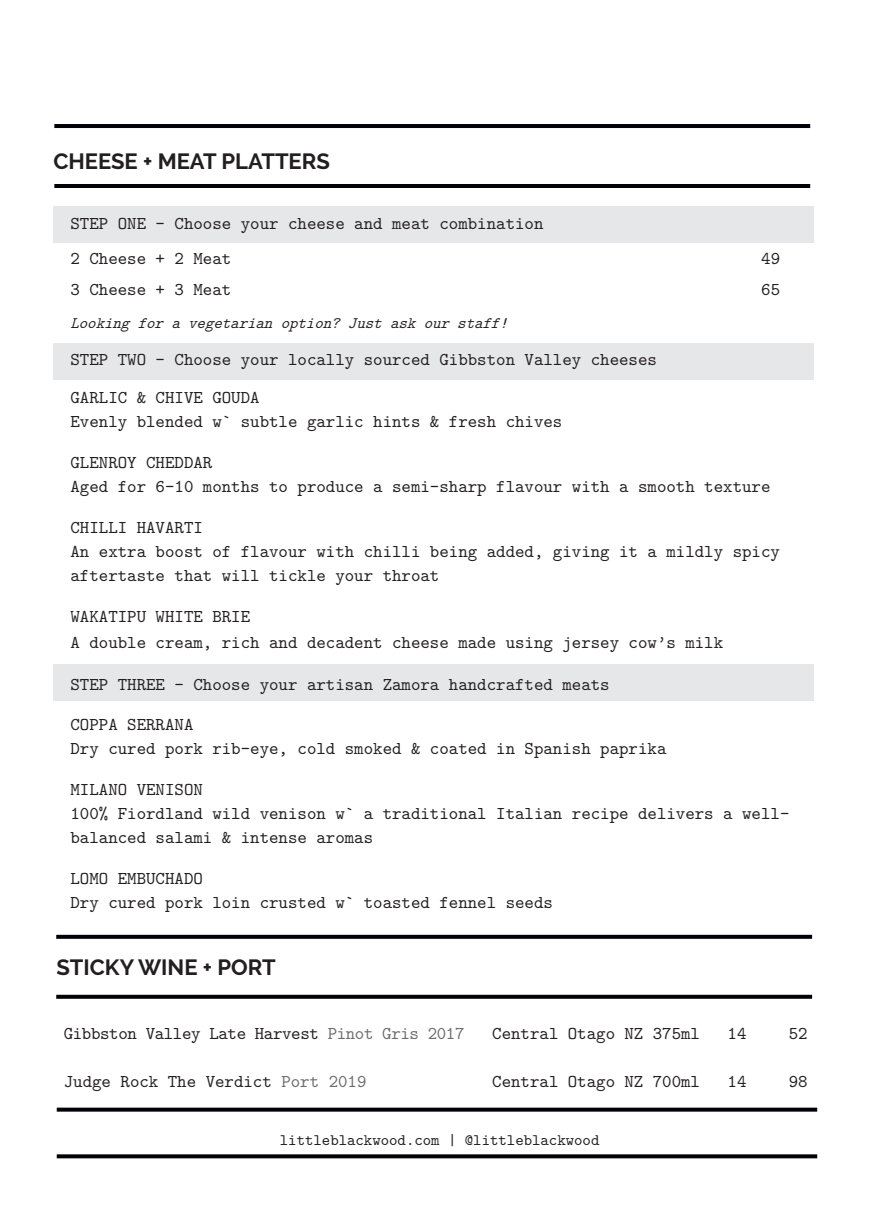
<style>
.page{position:relative;width:874px;height:1225px;background:#fff}
.page>*{position:absolute;margin:0;border:0;box-sizing:border-box;transform-origin:0 0}
.t1{font:700 22px "Raleway";color:#231f20}
.t2{font:18px/24px "LM Mono 10";color:#231f20}
.t3{font:18px "LM Mono 10";letter-spacing:-.02em;color:#231f20}
.t4{font:italic 16px "LM Mono 10";color:#231f20}
.t5{font:16px "LM Mono 10";color:#231f20}
.s1{color:#6c6d70}
</style>
<div class="page">
<svg style="left:57px;top:1107px;width:759px;height:4px;background:#2a2a30"></svg>
<svg style="left:57px;top:1154px;width:759px;height:4px;background:#16171e"></svg>
<div style="left:53px;top:206px;width:760px;height:36px;background:#e6e7e9"></div>
<div style="left:53px;top:343px;width:760px;height:36px;background:#e6e7e9"></div>
<div style="left:53px;top:664px;width:760px;height:37px;background:#e6e7e9"></div>
<svg style="left:56px;top:934px;width:755px;height:4px;background:#35353b"></svg>
<svg style="left:56px;top:994px;width:755px;height:4px;background:#323339"></svg>
<hr style="left:54px;top:124px;width:755px;height:4px;background:#010209">
<hr style="left:54px;top:184px;width:755px;height:4px;background:#010209">
<p class="t1" style="left:53px;top:148px;width:278px">CHEESE + MEAT PLATTERS</p>
<p class="t2" style="left:70px;top:211px;width:474px">STEP ONE – Choose your cheese and meat combination</p>
<p class="t2" style="left:70px;top:246px;width:162px">2 Cheese + 2 Meat</p>
<p class="t2" style="left:760px;top:246px;width:20px">49</p>
<p class="t2" style="left:70px;top:277px;width:162px">3 Cheese + 3 Meat</p>
<p class="t2" style="left:760px;top:277px;width:20px">65</p>
<p class="t4" style="left:70px;top:312px;width:444px">Looking for a vegetarian option? Just ask our staff!</p>
<p class="t2" style="left:70px;top:340px;width:587px;line-height:38px">STEP TWO – Choose your locally sourced Gibbston Valley cheeses<br>GARLIC &amp; CHIVE GOUDA</p>
<p class="t2" style="left:70px;top:409px;width:493px">Evenly blended w` subtle garlic hints &amp; fresh chives</p>
<p class="t2" style="left:70px;top:450px;width:701px">GLENROY CHEDDAR<br>Aged for 6-10 months to produce a semi-sharp flavour with a smooth texture</p>
<p class="t2" style="left:70px;top:515px;width:710px">CHILLI HAVARTI<br>An extra boost of flavour with chilli being added, giving it a mildly spicy aftertaste that will tickle your throat</p>
<p class="t2" style="left:70px;top:603px;width:654px;line-height:26px">WAKATIPU WHITE BRIE<br>A double cream, rich and decadent cheese made using jersey cow’s milk</p>
<p class="t2" style="left:70px;top:672px;width:540px">STEP THREE – Choose your artisan Zamora handcrafted meats</p>
<p class="t2" style="left:70px;top:712px;width:597px">COPPA SERRANA<br>Dry cured pork rib-eye, cold smoked &amp; coated in Spanish paprika</p>
<p class="t2" style="left:70px;top:777px;width:720px">MILANO VENISON<br>100% Fiordland wild venison w` a traditional Italian recipe delivers a well&shy;balanced salami &amp; intense aromas</p>
<p class="t2" style="left:70px;top:866px;width:483px">LOMO EMBUCHADO<br>Dry cured pork loin crusted w` toasted fennel seeds</p>
<p class="t1" style="left:57px;top:954px;width:221px">STICKY WINE + PORT</p>
<p class="t3" style="left:64px;top:1020px;width:402px">Gibbston Valley Late Harvest <span class="s1">Pinot Gris 2017</span></p>
<p class="t2" style="left:492px;top:1020px;width:209px">Central Otago NZ 375ml</p>
<p class="t2" style="left:727px;top:1020px;width:20px">14</p>
<p class="t2" style="left:788px;top:1020px;width:20px">52</p>
<p class="t2" style="left:64px;top:1068px;width:304px">Judge Rock The Verdict <span class="s1">Port 2019</span></p>
<p class="t2" style="left:492px;top:1068px;width:209px">Central Otago NZ 700ml</p>
<p class="t2" style="left:727px;top:1068px;width:20px">14</p>
<p class="t2" style="left:788px;top:1068px;width:20px">98</p>
<p class="t5" style="left:280px;top:1128px;width:321px">littleblackwood.com | @littleblackwood</p>
</div>
